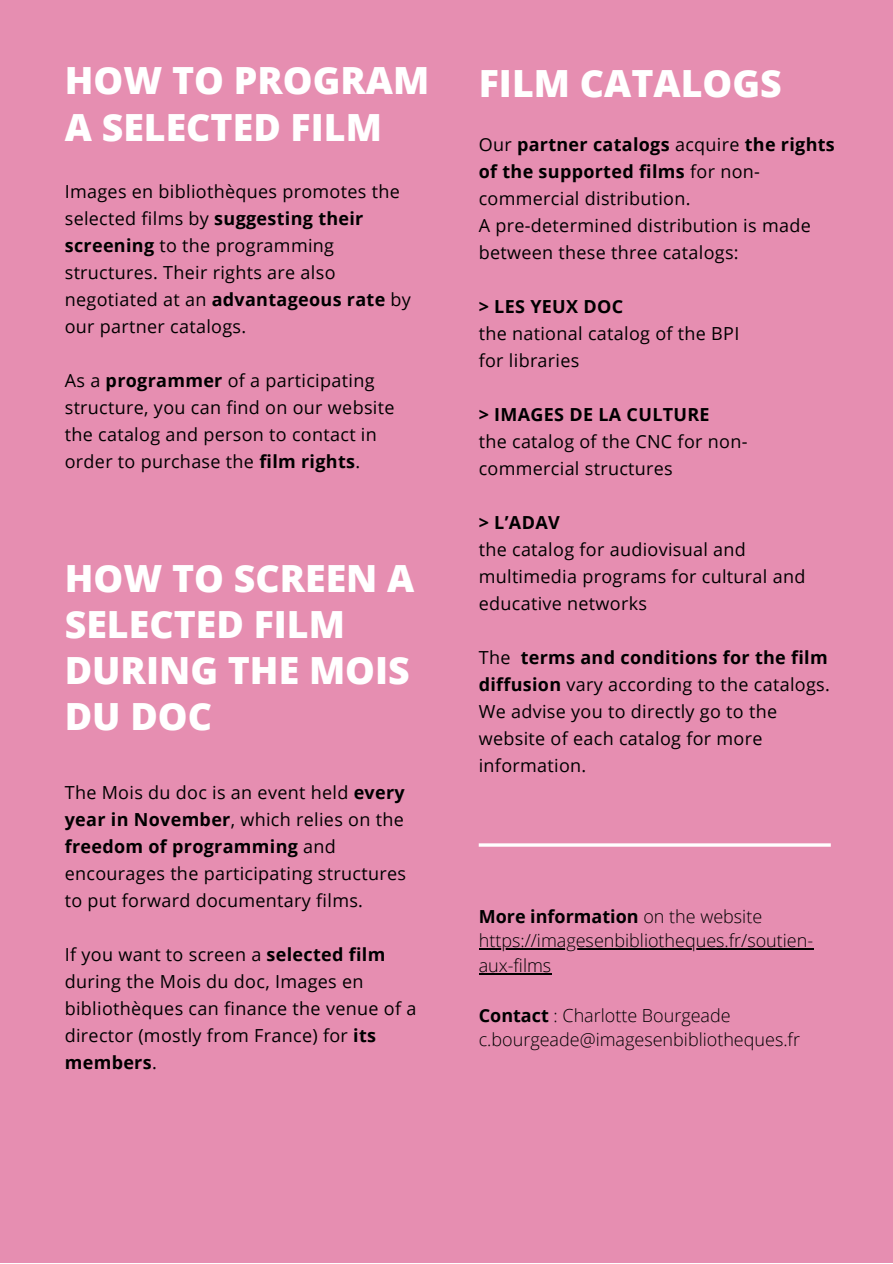
<style>
.page{position:relative;width:893px;height:1264px;background:#fff}
.page>*{position:absolute;margin:0;border:0;box-sizing:border-box;transform-origin:0 0}
.t1{font:800 37.5px/46px "Open Sans";color:#fff}
.t2{font:18px/27px "Open Sans";letter-spacing:.015em;color:#000}
.t3{font:300 18px/24.8px "Open Sans";color:#000}
.t4{font:700 18px/27px "Open Sans";letter-spacing:.015em;color:#000}
.s1{font-weight:700}
.s2{font-weight:400}
</style>
<div class="page">
<div style="left:0;top:0;width:892px;height:1262px;background:#e68eb1"></div>
<hr style="left:478px;top:948px;width:335px;height:1px;background:#000">
<hr style="left:478px;top:973px;width:73px;height:1px;background:#000">
<hr style="left:478px;top:843px;width:352px;height:3px;background:#fff">
<p class="t1" style="left:65px;top:57px;width:366px">HOW TO PROGRAM<br>A SELECTED FILM</p>
<p class="t2" style="left:65px;top:177px;width:348px">Images en bibliothèques promotes the selected films by <span class="s1">suggesting their screening</span> to the programming structures. Their rights are also negotiated at an <span class="s1">advantageous rate</span> by our partner catalogs.</p>
<p class="t2" style="left:65px;top:366px;width:331px">As a <span class="s1">programmer</span> of a participating structure, you can find on our website the catalog and person to contact in order to purchase the <span class="s1">film rights</span>.</p>
<p class="t1" style="left:65px;top:554px;width:351px">HOW TO SCREEN A<br>SELECTED FILM<br>DURING THE MOIS<br>DU DOC</p>
<p class="t2" style="left:65px;top:778px;width:343px">The Mois du doc is an event held <span class="s1">every year in November</span>, which relies on the <span class="s1">freedom of programming</span> and encourages the participating structures to put forward documentary films.</p>
<p class="t2" style="left:65px;top:940px;width:353px">If you want to screen a <span class="s1">selected film </span>during the Mois du doc, Images en bibliothèques can finance the venue of a director (mostly from France) for <span class="s1">its members</span>.</p>
<p class="t1" style="left:478px;top:59px;width:304px">FILM CATALOGS</p>
<p class="t4" style="left:478px;top:131px;width:357px"><span class="s2">Our</span> partner catalogs <span class="s2">acquire</span> the rights of the supported films <span class="s2">for non&shy;commercial distribution.</span></p>
<p class="t2" style="left:478px;top:212px;width:333px">A pre-determined distribution is made between these three catalogs:</p>
<p class="t4" style="left:478px;top:293px;width:146px">&gt; LES YEUX DOC</p>
<p class="t2" style="left:478px;top:320px;width:262px">the national catalog of the BPI</p>
<p class="t2" style="left:478px;top:347px;width:102px">for libraries</p>
<p class="t4" style="left:478px;top:401px;width:232px">&gt; IMAGES DE LA CULTURE</p>
<p class="t2" style="left:478px;top:428px;width:270px">the catalog of the CNC for non&shy;commercial structures</p>
<p class="t4" style="left:478px;top:508px;width:82px">&gt; L’ADAV</p>
<p class="t2" style="left:478px;top:535px;width:328px">the catalog for audiovisual and multimedia programs for cultural and educative networks</p>
<p class="t2" style="left:478px;top:643px;width:353px">The <span class="s1">terms and conditions for the film diffusion</span> vary according to the catalogs.<br>We advise you to directly go to the website of each catalog for more information.</p>
<p class="t3" style="left:478px;top:903px;width:336px"><span class="s1">More information</span> on the website https://imagesenbibliotheques.fr/soutien&shy;aux-films</p>
<p class="t3" style="left:478px;top:1002px;width:323px"><span class="s1">Contact</span> : Charlotte Bourgeade c.bourgeade@imagesenbibliotheques.fr</p>
</div>
